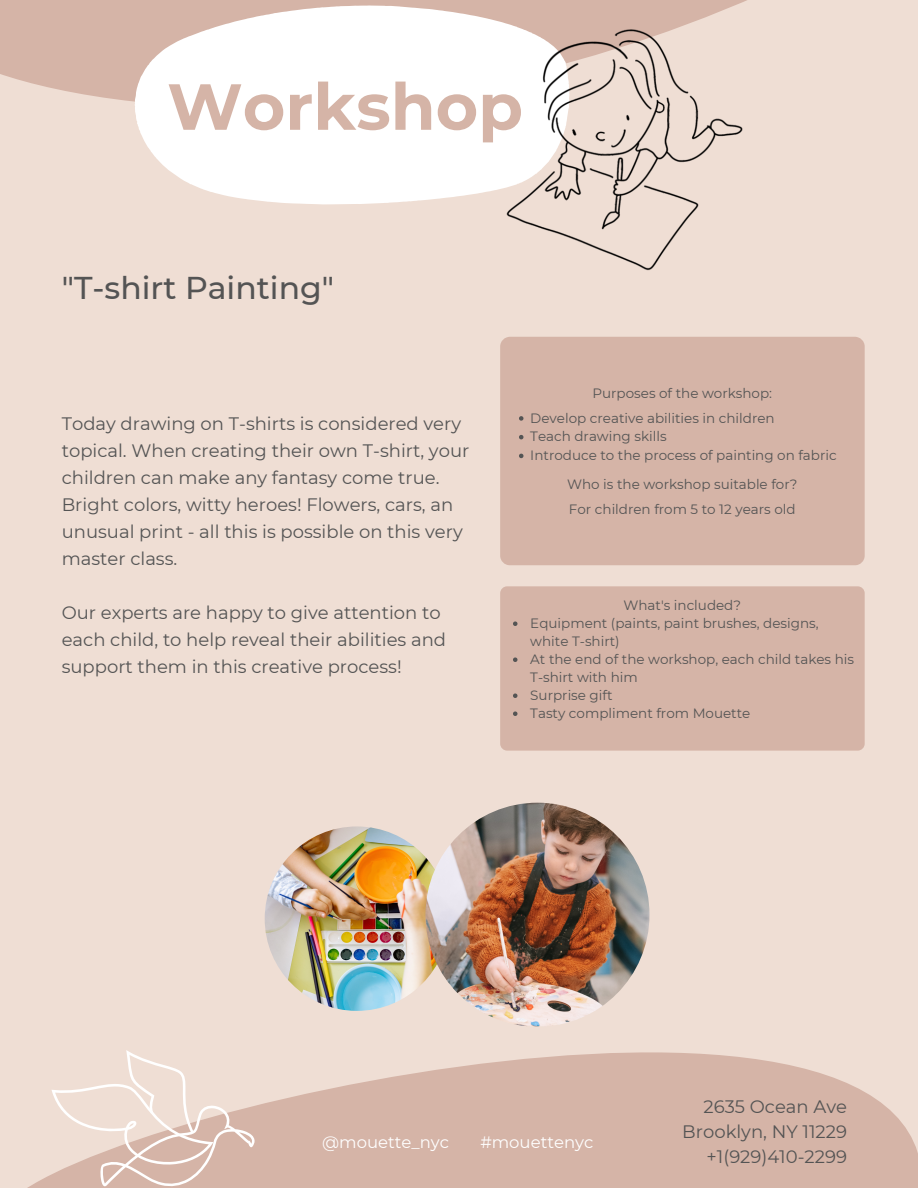
<style>
.page{position:relative;width:918px;height:1188px;background:#efded4}
.page>*{position:absolute;margin:0;border:0;box-sizing:border-box;transform-origin:0 0}
.t1{font:700 64.95px "Montserrat";color:#d5b4a7}
.t2{font:500 31.5px "Montserrat";color:#545454}
.t3{font:18px/27px "Montserrat";color:#545454}
.t4{font:16.5px "Montserrat";color:#fff}
.t5{font:13.5px/18px "Montserrat";color:#545454}
</style>
<div class="page">
<svg style="left:0;top:0;width:747px;height:102px;background:#d7b8ab"></svg>
<svg style="left:27px;top:906px;width:891px;height:282px"></svg>
<svg style="left:51px;top:1050px;width:204px;height:137px"></svg>
<svg style="left:135px;top:5px;width:435px;height:200px"></svg>
<img style="left:480px;top:10px;width:267px;height:261px">
<img style="left:265px;top:826px;width:184px;height:185px;border-radius:50%">
<img style="left:425px;top:803px;width:224px;height:224px;border-radius:50%">
<div style="left:500px;top:337px;width:365px;height:228px;background:#d5b4a7;border-radius:10px"></div>
<div style="left:500px;top:586px;width:365px;height:165px;background:#d5b4a7;border-radius:7px"></div>
<div style="left:173px;top:16px;width:367px;height:184px;background:#fff"></div>
<svg style="left:519px;top:416px;width:4px;height:5px"></svg>
<svg style="left:519px;top:435px;width:4px;height:4px"></svg>
<svg style="left:519px;top:454px;width:4px;height:4px"></svg>
<svg style="left:513px;top:621px;width:4px;height:5px"></svg>
<svg style="left:513px;top:657px;width:4px;height:5px"></svg>
<svg style="left:513px;top:693px;width:4px;height:5px"></svg>
<svg style="left:513px;top:711px;width:4px;height:5px"></svg>
<div style="left:635px;top:1075px;width:259px;height:113px;background:#d5b4a7"></div>
<h1 class="t1" style="left:167px;top:67px;width:357px">Workshop</h1>
<h2 class="t2" style="left:62px;top:269px;width:274px">"T-shirt Painting"</h2>
<p class="t3" style="left:62px;top:410px;width:409px">Today drawing on T-shirts is considered very topical. When creating their own T-shirt, your children can make any fantasy come true.<br>Bright colors, witty heroes! Flowers, cars, an unusual print - all this is possible on this very master class.</p>
<p class="t3" style="left:62px;top:599px;width:386px">Our experts are happy to give attention to each child, to help reveal their abilities and support them in this creative process!</p>
<p class="t5" style="left:592px;top:384px;width:181px">Purposes of the workshop:</p>
<p class="t5" style="left:530px;top:408px;width:308px;line-height:18.8px">Develop creative abilities in children<br>Teach drawing skills<br>Introduce to the process of painting on fabric</p>
<p class="t5" style="left:567px;top:472px;width:232px;line-height:24.8px">Who is the workshop suitable for?<br>For children from 5 to 12 years old</p>
<p class="t5" style="left:623px;top:596px;width:119px">What's included?</p>
<p class="t5" style="left:530px;top:614px;width:325px">Equipment (paints, paint brushes, designs, white T-shirt)<br>At the end of the workshop, each child takes his<br>T-shirt with him<br>Surprise gift<br>Tasty compliment from Mouette</p>
<p class="t4" style="left:322px;top:1132px;width:128px">@mouette_nyc</p>
<p class="t4" style="left:480px;top:1132px;width:115px">#mouettenyc</p>
<p class="t3" style="left:682px;top:1094px;width:166px;line-height:24.8px;text-align:right">2635 Ocean Ave<br>Brooklyn, NY 11229 +1(929)410-2299</p>
</div>
